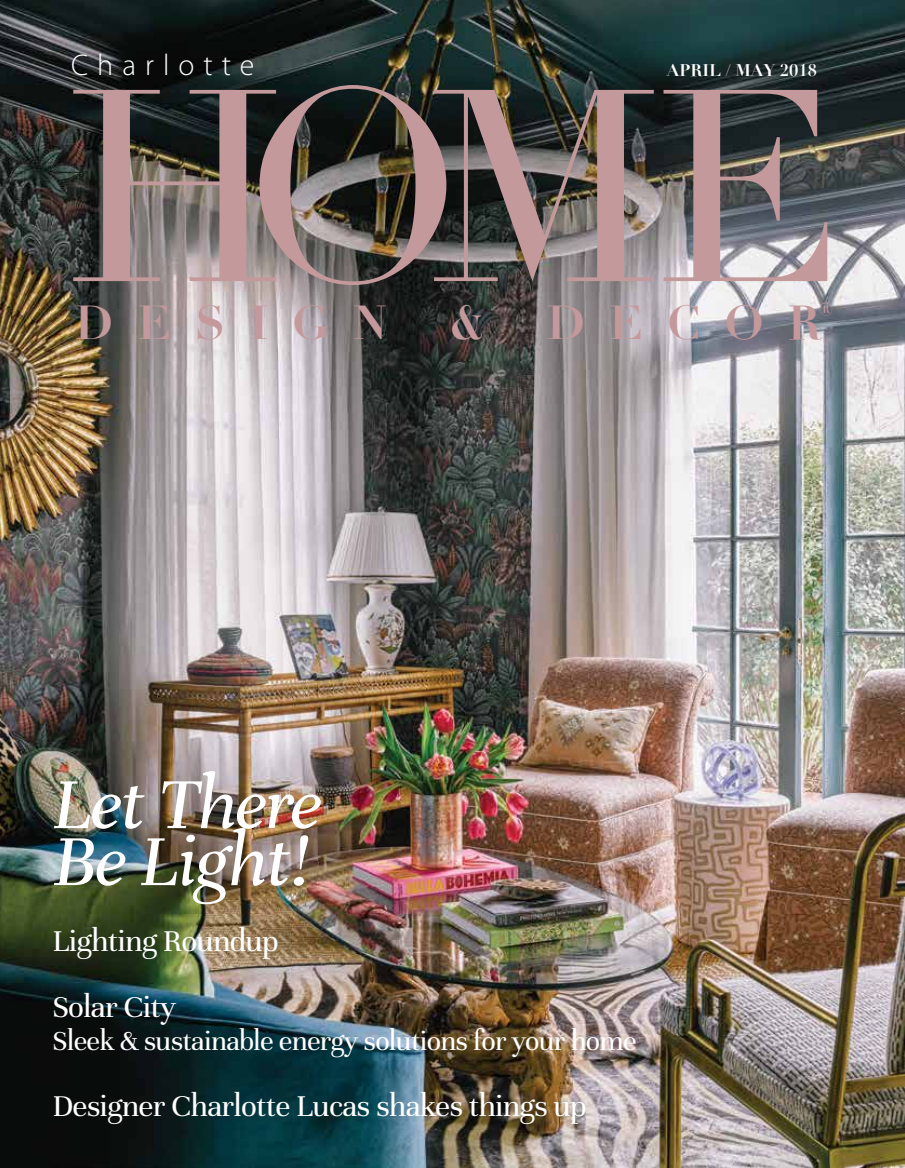
<style>
.page{position:relative;width:905px;height:1168px;background:#fff}
.page>*{position:absolute;margin:0;border:0;box-sizing:border-box;transform-origin:0 0}
.t1{font:268.5px "Didot";color:#c4999b}
.t2{font:italic 78.3px/57px "Unna";letter-spacing:-.025em;color:#fff}
.t3{font:700 46.5px "Didot";letter-spacing:.52em;color:#c4999b}
.t4{font:33px/66px "Unna";letter-spacing:-.025em;color:#fff}
.t5{font:30px "Unna";letter-spacing:-.025em;color:#fff}
.t6{font:300 30px "Myriad Pro";letter-spacing:.3em;color:#fff}
.t7{font:700 16.5px "Didot";color:#fff}
</style>
<div class="page">
<img style="left:0;top:0;width:904px;height:1168px">
<p class="t6" style="left:71px;top:48px;width:185px">Charlotte</p>
<p class="t7" style="left:667px;top:59px;width:152px">APRIL / MAY 2018</p>
<h1 class="t1" style="left:65px;top:27px;width:780px">HOME</h1>
<h3 class="t3" style="left:75px;top:293px;width:314px">DESIGN</h3>
<h3 class="t3" style="left:449px;top:293px;width:39px">&amp;</h3>
<h3 class="t3" style="left:547px;top:293px;width:289px">DECOR<sup>®</sup></h3>
<h2 class="t2" style="left:52px;top:776px;width:270px">Let There<br>Be Light!</h2>
<p class="t4" style="left:52px;top:908px;width:228px">Lighting Roundup<br>Solar City</p>
<p class="t5" style="left:52px;top:1024px;width:585px">Sleek &amp; sustainable energy solutions for your home</p>
<p class="t4" style="left:52px;top:1073px;width:535px">Designer Charlotte Lucas shakes things up</p>
</div>
